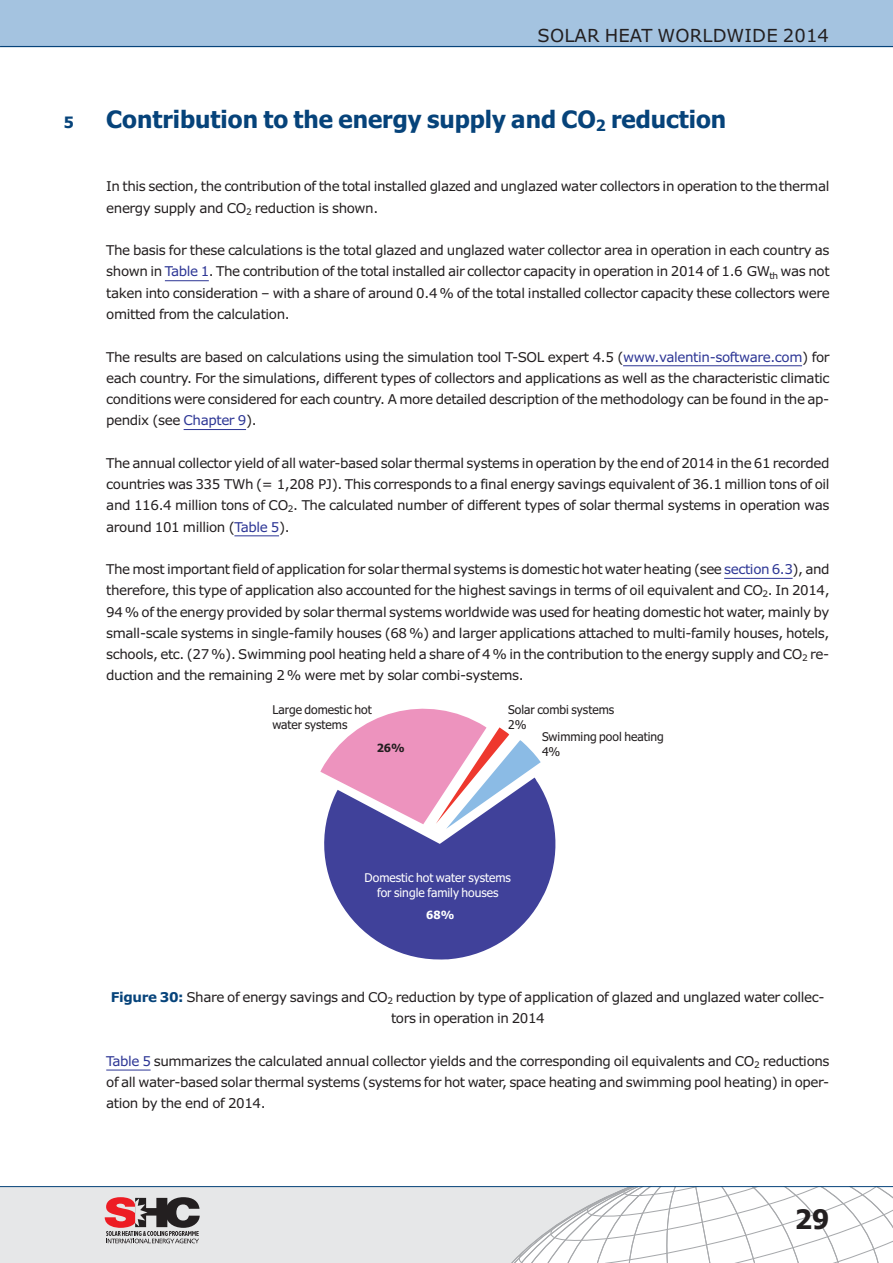
<style>
.page{position:relative;width:893px;height:1263px;background:#fff}
.page>*{position:absolute;margin:0;border:0;box-sizing:border-box;transform-origin:0 0}
.t1{font:700 27px "Tahoma";color:#231f20}
.t2{font:700 24px "Tahoma";color:#06437a}
.t3{font:18px "Verdana";letter-spacing:.01em;color:#231f20}
.t4{font:700 15.75px "Tahoma";color:#06437a}
.t5{font:13.5px/21.3px "Verdana";letter-spacing:-.03em;color:#231f20;text-align:justify}
.t6{font:12px/15px "Tahoma";color:#231f20}
.t7{font:12px/15px "Tahoma";color:#fff;text-align:center}
.t8{font:700 11.4px "Tahoma";color:#fff}
.t9{font:700 11.4px "Tahoma";color:#231f20}
.s1{color:#2d3695}
.s2{font-weight:700;color:#06437a}
</style>
<div class="page">
<div style="left:0;top:0;width:893px;height:46px;background:#a4c3e0"></div>
<hr style="left:0;top:46px;width:893px;height:1px;background:#06437a">
<div style="left:0;top:1186px;width:893px;height:77px;background:#e6e7e8"></div>
<svg style="left:105px;top:1197px;width:95px;height:46px"></svg>
<svg style="left:510px;top:1187px;width:383px;height:76px"></svg>
<hr style="left:0;top:1186px;width:893px;height:1px;background:#06437a">
<hr style="left:165px;top:280px;width:44px;height:1px;background:#2d3695">
<hr style="left:623px;top:366px;width:179px;height:1px;background:#2d3695">
<hr style="left:184px;top:429px;width:62px;height:1px;background:#2d3695">
<hr style="left:234px;top:536px;width:45px;height:1px;background:#2d3695">
<hr style="left:724px;top:578px;width:68px;height:1px;background:#2d3695">
<hr style="left:106px;top:1070px;width:45px;height:1px;background:#2d3695">
<svg style="left:324px;top:788px;width:232px;height:171px;fill:#40419a"></svg>
<svg style="left:320px;top:708px;width:221px;height:121px"></svg>
<h3 class="t3" style="left:538px;top:28px;width:293px">SOLAR HEAT WORLDWIDE 2014</h3>
<p class="t4" style="left:64px;top:116px;width:12px">5</p>
<h2 class="t2" style="left:106px;top:109px;width:621px">Contribution to the energy supply and CO<sub>2</sub> reduction</h2>
<p class="t5" style="left:106px;top:177px;width:725px">In this section, the contribution of the total installed glazed and unglazed water collectors in operation to the thermal energy supply and CO<sub>2</sub> reduction is shown.</p>
<p class="t5" style="left:106px;top:241px;width:725px">The basis for these calculations is the total glazed and unglazed water collector area in operation in each country as shown in <span class="s1">Table 1</span>. The contribution of the total installed air collector capacity in operation in 2014 of 1.6 GW<sub>th</sub> was not taken into consideration – with a share of around 0.4 % of the total installed collector capacity these collectors were omitted from the calculation.</p>
<p class="t5" style="left:106px;top:347px;width:725px">The results are based on calculations using the simulation tool T-SOL expert 4.5 (<span class="s1">www.valentin-software.com</span>) for each country. For the simulations, different types of collectors and applications as well as the characteristic climatic conditions were considered for each country. A more detailed description of the methodology can be found in the ap&shy;pendix (see <span class="s1">Chapter 9</span>).</p>
<p class="t5" style="left:106px;top:453px;width:725px">The annual collector yield of all water-based solar thermal systems in operation by the end of 2014 in the 61 recorded countries was 335 TWh (= 1,208 PJ). This corresponds to a final energy savings equivalent of 36.1 million tons of oil and 116.4 million tons of CO<sub>2</sub>. The calculated number of different types of solar thermal systems in operation was around 101 million (<span class="s1">Table 5</span>).</p>
<p class="t5" style="left:106px;top:560px;width:725px">The most important field of application for solar thermal systems is domestic hot water heating (see <span class="s1">section 6.3</span>), and therefore, this type of application also accounted for the highest savings in terms of oil equivalent and CO<sub>2</sub>. In 2014, 94 % of the energy provided by solar thermal systems worldwide was used for heating domestic hot water, mainly by small-scale systems in single-family houses (68 %) and larger applications attached to multi-family houses, hotels, schools, etc. (27 %). Swimming pool heating held a share of 4 % in the contribution to the energy supply and CO<sub>2</sub> re&shy;duction and the remaining 2 % were met by solar combi-systems.</p>
<p class="t6" style="left:272px;top:703px;width:101px">Large domestic hot water systems</p>
<p class="t9" style="left:377px;top:744px;width:30px">26%</p>
<p class="t6" style="left:508px;top:703px;width:108px">Solar combi systems<br>2%</p>
<p class="t6" style="left:542px;top:730px;width:123px">Swimming pool heating<br>4%</p>
<p class="t7" style="left:365px;top:871px;width:148px">Domestic hot water systems for single family houses</p>
<p class="t8" style="left:426px;top:910px;width:30px">68%</p>
<p class="t5" style="left:111px;top:988px;width:715px;text-align:center"><span class="s2">Figure 30:</span> Share of energy savings and CO<sub>2</sub> reduction by type of application of glazed and unglazed water collec&shy;tors in operation in 2014</p>
<p class="t5" style="left:106px;top:1051px;width:725px"><span class="s1">Table 5</span> summarizes the calculated annual collector yields and the corresponding oil equivalents and CO<sub>2</sub> reductions of all water-based solar thermal systems (systems for hot water, space heating and swimming pool heating) in oper&shy;ation by the end of 2014.</p>
<h1 class="t1" style="left:795px;top:1209px;width:36px">29</h1>
</div>
